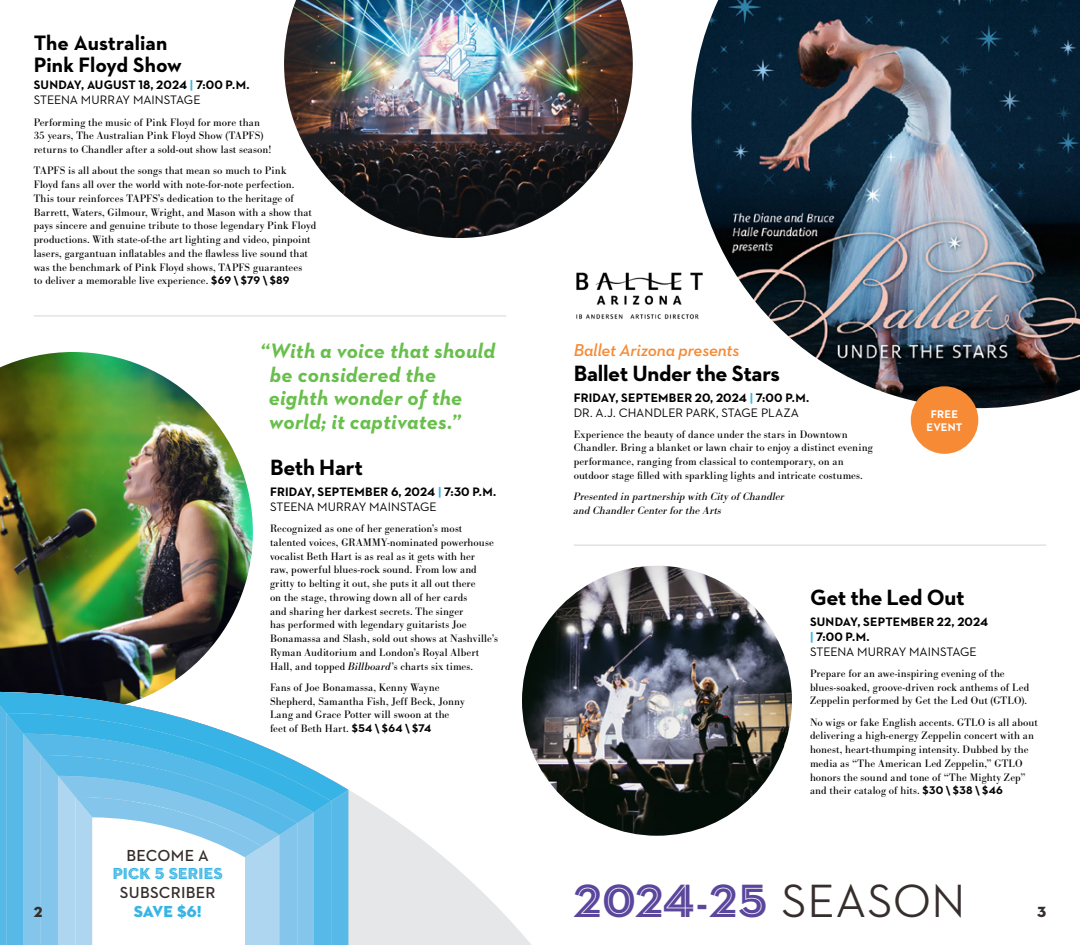
<style>
.page{position:relative;width:1080px;height:945px;background:#fff}
.page>*{position:absolute;margin:0;border:0;box-sizing:border-box;transform-origin:0 0}
.t1{font:47.5px "Neutraface 2 Display Inline";letter-spacing:.025em;color:#5a469c}
.t2{font:700 22.5px "Neutraface 2 Text";letter-spacing:-.015em;color:#000}
.t3{font:italic 700 21.25px/23.8px "Neutraface 2 Text";letter-spacing:.015em;color:#68bf4b}
.t4{font:700 21.25px/21.2px "Neutraface 2 Text";letter-spacing:.005em;color:#000}
.t5{font:italic 600 17.5px "Neutraface 2 Text";letter-spacing:-.015em;color:#f68a35}
.t6{font:600 16.25px "Neutraface 2 Text";letter-spacing:.015em;color:#362e2c}
.t7{font:16.25px "Neutraface 2 Display Inline";letter-spacing:.015em;color:#37b4e5}
.t8{font:16.25px "Neutraface 2 Display Titling";color:#37b4e5}
.t9{font:15px "Neutraface 2 Display Titling";color:#362e2c}
.t10{font:700 12.5px/15px "Neutraface 2 Text";letter-spacing:.01em;color:#000}
.t11{font:11.25px/13.8px "Bodoni URW";letter-spacing:.01em;color:#000}
.t12{font:italic 11.25px/13.8px "Bodoni URW";letter-spacing:.01em;color:#000}
.t13{font:700 11.25px/13.8px "Neutraface 2 Text";letter-spacing:.015em;color:#fff;text-align:center}
.s1{color:#37b4e5}
.s2{font-weight:400}
.s3{font-family:"Neutraface 2 Text";font-weight:700}
.s4{font-style:italic}
.s5{font-family:"Neutraface 2 Display";font-weight:700}
.s6{font-family:"Neutraface 2 Display";font-weight:500;color:#362e2c}
</style>
<div class="page">
<img style="left:284px;top:0;width:349px;height:238px">
<img style="left:522px;top:566px;width:270px;height:270px;border-radius:135px">
<img style="left:0;top:352px;width:253px;height:340px">
<img style="left:691px;top:0;width:389px;height:408px">
<img style="left:576px;top:267px;width:130px;height:56px">
<hr style="left:34px;top:315px;width:472px;height:2px;background:#dcddde">
<hr style="left:574px;top:545px;width:472px;height:1px;background:#dcddde">
<div style="left:911px;top:386px;width:67px;height:68px;background:#f68a35;border-radius:50%"></div>
<svg style="left:348px;top:692px;width:193px;height:253px"></svg>
<svg style="left:0;top:692px;width:348px;height:253px"></svg>
<h3 class="t4" style="left:34px;top:32px;width:150px">The Australian<br>Pink Floyd Show</h3>
<p class="t10" style="left:34px;top:78px;width:217px">SUNDAY, AUGUST 18, 2024 <span class="s1">|</span> 7:00 P.M.<br><span class="s2">STEENA MURRAY MAINSTAGE</span></p>
<p class="t11" style="left:34px;top:115px;width:239px">Performing the music of Pink Floyd for more than<br>35 years, The Australian Pink Floyd Show (TAPFS) returns to Chandler after a sold-out show last season!</p>
<p class="t11" style="left:34px;top:164px;width:284px">TAPFS is all about the songs that mean so much to Pink<br>Floyd fans all over the world with note-for-note perfection.<br>This tour reinforces TAPFS’s dedication to the heritage of Barrett, Waters, Gilmour, Wright, and Mason with a show that pays sincere and genuine tribute to those legendary Pink Floyd productions. With state-of-the art lighting and video, pinpoint lasers, gargantuan inflatables and the flawless live sound that was the benchmark of Pink Floyd shows, TAPFS guarantees<br>to deliver a memorable live experience. <span class="s3">$69 \ $79 \ $89</span></p>
<h3 class="t3" style="left:269px;top:339px;width:228px;text-indent:-9px">“With a voice that should be considered the eighth wonder of the world; it captivates.”</h3>
<h3 class="t6" style="left:126px;top:845px;width:84px">BECOME A</h3>
<h3 class="t7" style="left:113px;top:864px;width:112px">PICK 5 SERIES</h3>
<h3 class="t6" style="left:120px;top:882px;width:97px">SUBSCRIBER</h3>
<h3 class="t9" style="left:34px;top:903px;width:10px">2</h3>
<h3 class="t8" style="left:134px;top:901px;width:69px">SAVE $6!</h3>
<h2 class="t2" style="left:270px;top:453px;width:95px">Beth Hart</h2>
<p class="t10" style="left:270px;top:484px;width:228px">FRIDAY, SEPTEMBER 6, 2024 <span class="s1">|</span> 7:30 P.M.<br><span class="s2">STEENA MURRAY MAINSTAGE</span></p>
<p class="t11" style="left:270px;top:522px;width:229px">Recognized as one of her generation’s most talented voices, GRAMMY-nominated powerhouse vocalist Beth Hart is as real as it gets with her<br>raw, powerful blues-rock sound. From low and gritty to belting it out, she puts it all out there<br>on the stage, throwing down all of her cards<br>and sharing her darkest secrets. The singer<br>has performed with legendary guitarists Joe Bonamassa and Slash, sold out shows at Nashville’s Ryman Auditorium and London’s Royal Albert Hall, and topped <span class="s4">Billboard</span>’s charts six times.</p>
<p class="t11" style="left:270px;top:680px;width:196px">Fans of Joe Bonamassa, Kenny Wayne Shepherd, Samantha Fish, Jeff Beck, Jonny Lang and Grace Potter will swoon at the feet of Beth Hart. <span class="s3">$54 \ $64 \ $74</span></p>
<h3 class="t5" style="left:574px;top:339px;width:167px">Ballet Arizona presents</h3>
<h2 class="t2" style="left:574px;top:359px;width:208px">Ballet Under the Stars</h2>
<p class="t10" style="left:574px;top:390px;width:237px">FRIDAY, SEPTEMBER 20, 2024 <span class="s1">|</span> 7:00 P.M.<br><span class="s2">DR. A.J. CHANDLER PARK, STAGE PLAZA</span></p>
<p class="t11" style="left:574px;top:427px;width:301px">Experience the beauty of dance under the stars in Downtown Chandler. Bring a blanket or lawn chair to enjoy a distinct evening performance, ranging from classical to contemporary, on an outdoor stage filled with sparkling lights and intricate costumes.</p>
<p class="t12" style="left:574px;top:490px;width:213px">Presented in partnership with City of Chandler and Chandler Center for the Arts</p>
<p class="t13" style="left:927px;top:407px;width:38px">FREE<br>EVENT</p>
<h2 class="t2" style="left:810px;top:583px;width:156px">Get the Led Out</h2>
<p class="t10" style="left:810px;top:614px;width:180px">SUNDAY, SEPTEMBER 22, 2024 <span class="s1">|</span> 7:00 P.M.<br><span class="s2">STEENA MURRAY MAINSTAGE</span></p>
<p class="t11" style="left:810px;top:666px;width:221px">Prepare for an awe-inspiring evening of the blues-soaked, groove-driven rock anthems of Led<br>Zeppelin performed by Get the Led Out (GTLO).</p>
<p class="t11" style="left:810px;top:715px;width:229px">No wigs or fake English accents. GTLO is all about delivering a high-energy Zeppelin concert with an honest, heart-thumping intensity. Dubbed by the media as “The American Led Zeppelin,” GTLO honors the sound and tone of “The Mighty Zep” and their catalog of hits. <span class="s3">$30 \ $38 \ $46</span></p>
<h1 class="t1" style="left:574px;top:872px;width:393px">2024<span class="s5">-</span>25 <span class="s6">SEASON</span></h1>
<h3 class="t9" style="left:1037px;top:902px;width:11px">3</h3>
</div>
